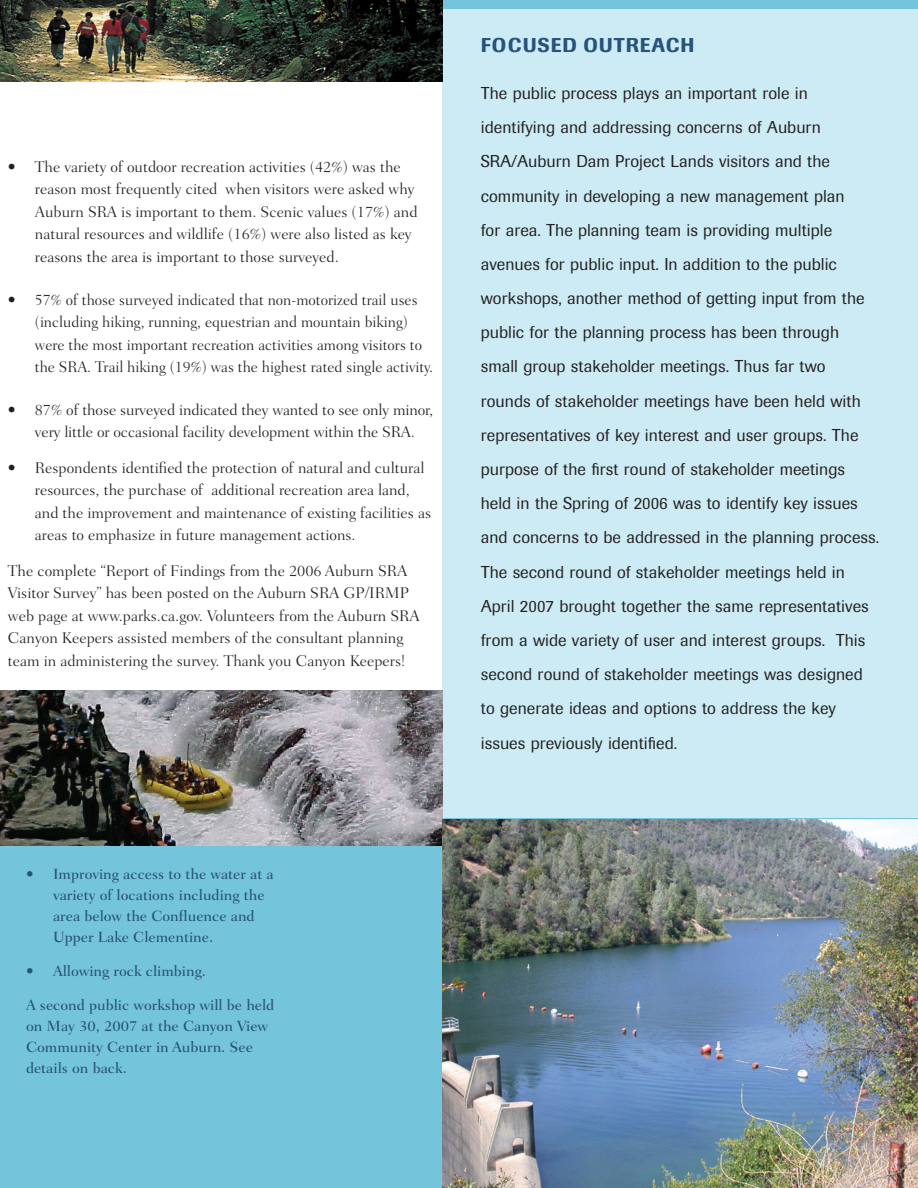
<style>
.page{position:relative;width:918px;height:1188px;background:#fff}
.page>*{position:absolute;margin:0;border:0;box-sizing:border-box;transform-origin:0 0}
.t1{font:21px "Imago Mdm";letter-spacing:.04em;color:#275279}
.t2{font:18px/34.2px "Imago";color:#231f20}
.t3{font:300 15.75px/22.5px "Fairfield LH";color:#231f20}
.t4{font:500 15px/21px "Fairfield LH";color:#275279}
</style>
<div class="page">
<div style="left:0;top:739px;width:918px;height:449px;background:#74c5dc"></div>
<div style="left:442px;top:0;width:476px;height:818px;background:#ccebf4"></div>
<div style="left:0;top:0;width:918px;height:9px;background:#74c5dc"></div>
<img style="left:1px;top:690px;width:442px;height:155px">
<img style="left:0;top:0;width:443px;height:81px">
<img style="left:442px;top:819px;width:476px;height:369px">
<p class="t3" style="left:35px;top:156px;width:384px;text-indent:-27px">• The variety of outdoor recreation activities (42%) was the reason most frequently cited when visitors were asked why Auburn SRA is important to them. Scenic values (17%) and natural resources and wildlife (16%) were also listed as key reasons the area is important to those surveyed.</p>
<p class="t3" style="left:35px;top:288px;width:400px;text-indent:-27px">• 57% of those surveyed indicated that non-motorized trail uses (including hiking, running, equestrian and mountain biking) were the most important recreation activities among visitors to the SRA. Trail hiking (19%) was the highest rated single activity.</p>
<p class="t3" style="left:8px;top:399px;width:427px;text-align:center">• 87% of those surveyed indicated they wanted to see only minor, very little or occasional facility development within the SRA.</p>
<p class="t3" style="left:35px;top:457px;width:398px;text-indent:-27px">• Respondents identified the protection of natural and cultural resources, the purchase of additional recreation area land, and the improvement and maintenance of existing facilities as areas to emphasize in future management actions.</p>
<p class="t3" style="left:8px;top:559px;width:413px">The complete “Report of Findings from the 2006 Auburn SRA Visitor Survey” has been posted on the Auburn SRA GP/IRMP web page at www.parks.ca.gov. Volunteers from the Auburn SRA Canyon Keepers assisted members of the consultant planning team in administering the survey. Thank you Canyon Keepers!</p>
<p class="t4" style="left:53px;top:863px;width:222px;text-indent:-27px">• Improving access to the water at a variety of locations including the area below the Confluence and<br>Upper Lake Clementine.</p>
<p class="t4" style="left:26px;top:960px;width:182px">• Allowing rock climbing.</p>
<p class="t4" style="left:26px;top:994px;width:250px">A second public workshop will be held on May 30, 2007 at the Canyon View<br>Community Center in Auburn. See details on back.</p>
<h1 class="t1" style="left:481px;top:31px;width:215px">FOCUSED OUTREACH</h1>
<p class="t2" style="left:481px;top:77px;width:400px">The public process plays an important role in identifying and addressing concerns of Auburn SRA/Auburn Dam Project Lands visitors and the community in developing a new management plan<br>for area. The planning team is providing multiple avenues for public input. In addition to the public workshops, another method of getting input from the public for the planning process has been through small group stakeholder meetings. Thus far two rounds of stakeholder meetings have been held with representatives of key interest and user groups. The purpose of the first round of stakeholder meetings held in the Spring of 2006 was to identify key issues and concerns to be addressed in the planning process.<br>The second round of stakeholder meetings held in April 2007 brought together the same representatives from a wide variety of user and interest groups. This second round of stakeholder meetings was designed to generate ideas and options to address the key issues previously identified.</p>
</div>
